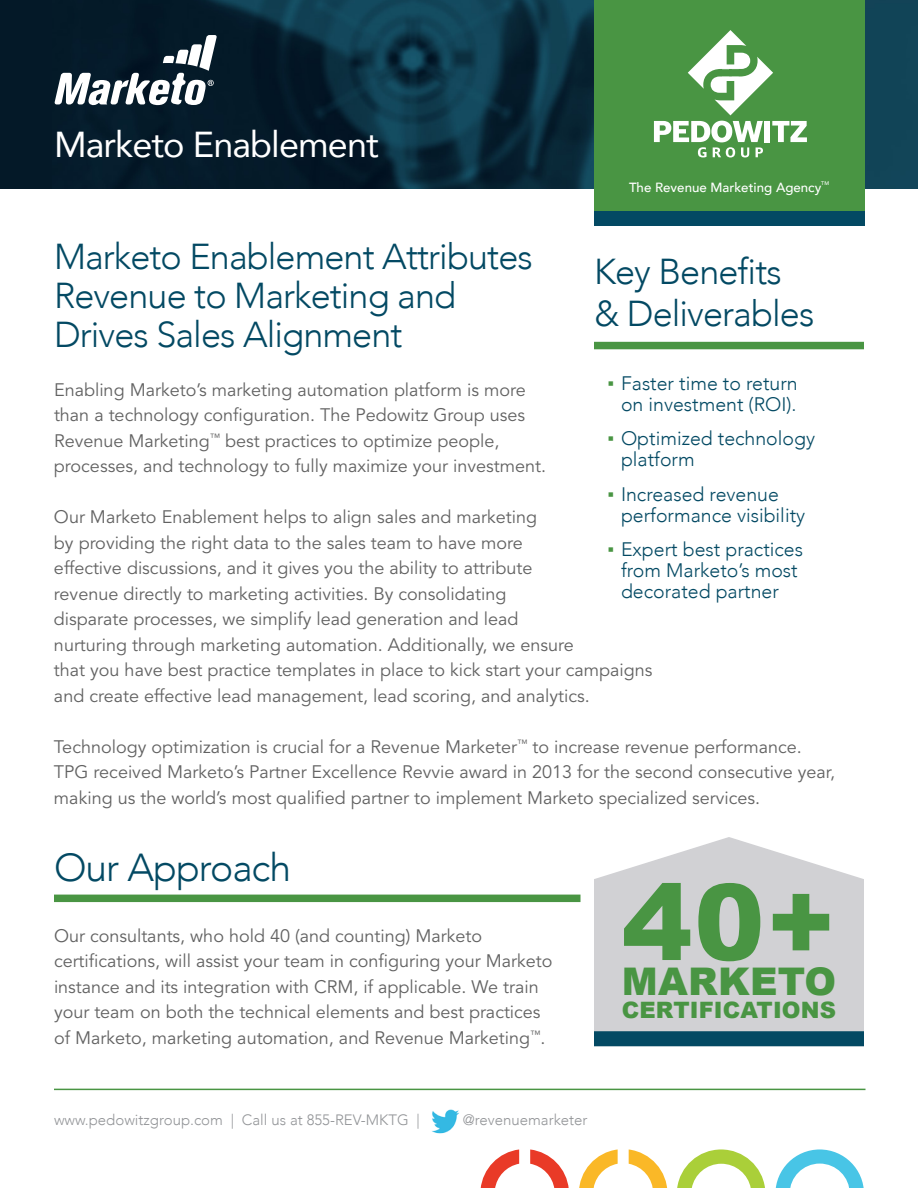
<style>
.page{position:relative;width:918px;height:1188px;background:#fff}
.page>*{position:absolute;margin:0;border:0;box-sizing:border-box;transform-origin:0 0}
.t1{font:900 105.9px "Arial";color:#499543}
.t2{font:300 39px "Avenir";letter-spacing:-.025em;color:#034963}
.t3{font:900 38.1px "Arial";letter-spacing:.01em;color:#499543}
.t4{font:300 36px/39px "Avenir";letter-spacing:-.025em;color:#034963}
.t5{font:36px "Avenir";letter-spacing:-.025em;color:#fff}
.t6{font:900 22.65px "Arial";letter-spacing:.005em;color:#499543}
.t7{font:300 19.5px/21px "Avenir";color:#034963}
.t8{font:18px/25.5px "Avenir LT Std";color:#626262}
.t9{font:300 15px "Avenir";color:#939598}
.t10{font:500 13.35px "Avenir";color:#fff}
.t11{font:500 5.25px "Avenir";color:#fff}
.s1{font-family:"Arial";font-weight:400;color:#499543}
</style>
<div class="page">
<hr style="left:54px;top:1089px;width:812px;height:1px;background:#499543">
<svg style="left:677px;top:1149px;width:88px;height:39px"></svg>
<svg style="left:629px;top:1149px;width:38px;height:39px"></svg>
<svg style="left:579px;top:1149px;width:39px;height:39px"></svg>
<svg style="left:481px;top:1149px;width:38px;height:39px"></svg>
<svg style="left:530px;top:1149px;width:39px;height:39px"></svg>
<svg style="left:775px;top:1149px;width:89px;height:39px"></svg>
<img style="left:432px;top:1109px;width:27px;height:25px">
<div style="left:0;top:0;width:918px;height:188px;background:#041928"></div>
<img style="left:54px;top:0;width:864px;height:188px">
<div style="left:594px;top:0;width:270px;height:225px;background:#499543"></div>
<svg style="left:55px;top:35px;width:162px;height:70px"></svg>
<div style="left:594px;top:342px;width:270px;height:7px;background:#499543"></div>
<div style="left:594px;top:211px;width:270px;height:14px;background:#034963"></div>
<div style="left:764px;top:121px;width:6px;height:21px;background:#fff"></div>
<svg style="left:772px;top:121px;width:35px;height:21px"></svg>
<svg style="left:688px;top:30px;width:85px;height:85px"></svg>
<svg style="left:654px;top:121px;width:109px;height:36px"></svg>
<div style="left:54px;top:895px;width:526px;height:7px;background:#499543"></div>
<svg style="left:594px;top:837px;width:270px;height:194px;background:#d6d6d8"></svg>
<div style="left:594px;top:1031px;width:270px;height:15px;background:#034963"></div>
<h3 class="t5" style="left:54px;top:116px;width:326px">Marketo Enablement</h3>
<h3 class="t4" style="left:54px;top:237px;width:480px">Marketo Enablement Attributes<br>Revenue to Marketing and<br>Drives Sales Alignment</h3>
<p class="t10" style="left:629px;top:176px;width:194px">The Revenue Marketing Agency</p>
<p class="t11" style="left:821px;top:178px;width:9px">TM</p>
<h3 class="t4" style="left:594px;top:251px;width:222px;line-height:42px">Key Benefits &amp; Deliverables</h3>
<p class="t7" style="left:608px;top:373px;width:192px;text-align:right"><span class="s1">▪</span> Faster time to return on investment (ROI).</p>
<p class="t7" style="left:621px;top:428px;width:195px;text-indent:-13px"><span class="s1">▪</span> Optimized technology platform</p>
<p class="t7" style="left:621px;top:484px;width:186px;text-indent:-13px"><span class="s1">▪</span> Increased revenue performance visibility</p>
<p class="t7" style="left:608px;top:539px;width:197px;text-align:center"><span class="s1">▪</span> Expert best practices from Marketo’s most decorated partner</p>
<p class="t8" style="left:54px;top:377px;width:494px">Enabling Marketo’s marketing automation platform is more than a technology configuration. The Pedowitz Group uses Revenue Marketing<sup>™</sup> best practices to optimize people, processes, and technology to fully maximize your investment.</p>
<p class="t8" style="left:54px;top:505px;width:600px">Our Marketo Enablement helps to align sales and marketing<br>by providing the right data to the sales team to have more<br>effective discussions, and it gives you the ability to attribute<br>revenue directly to marketing activities. By consolidating<br>disparate processes, we simplify lead generation and lead<br>nurturing through marketing automation. Additionally, we ensure<br>that you have best practice templates in place to kick start your campaigns and create effective lead management, lead scoring, and analytics.</p>
<p class="t8" style="left:54px;top:734px;width:783px">Technology optimization is crucial for a Revenue Marketer<sup>™</sup> to increase revenue performance.<br>TPG received Marketo’s Partner Excellence Revvie award in 2013 for the second consecutive year, making us the world’s most qualified partner to implement Marketo specialized services.</p>
<h2 class="t2" style="left:54px;top:845px;width:239px">Our Approach</h2>
<p class="t8" style="left:54px;top:923px;width:500px">Our consultants, who hold 40 (and counting) Marketo certifications, will assist your team in configuring your Marketo instance and its integration with CRM, if applicable. We train your team on both the technical elements and best practices of Marketo, marketing automation, and Revenue Marketing<sup>™</sup>.</p>
<p class="t9" style="left:54px;top:1111px;width:367px">www.pedowitzgroup.com | Call us at 855-REV-MKTG |</p>
<p class="t9" style="left:463px;top:1111px;width:126px">@revenuemarketer</p>
<h1 class="t1" style="left:622px;top:845px;width:216px">40+</h1>
<h3 class="t3" style="left:622px;top:954px;width:216px">MARKETO</h3>
<p class="t6" style="left:622px;top:993px;width:216px">CERTIFICATIONS</p>
</div>
